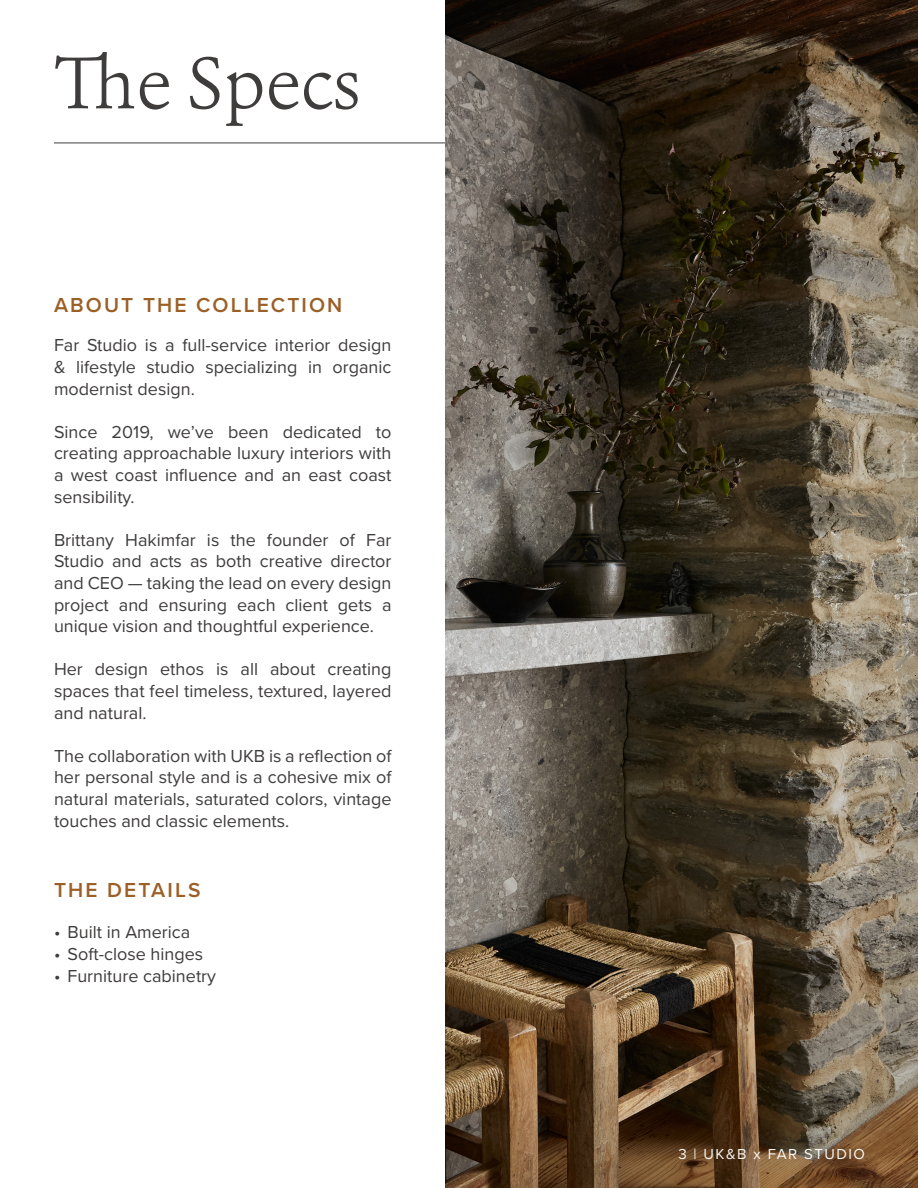
<style>
.page{position:relative;width:918px;height:1188px;background:#fff}
.page>*{position:absolute;margin:0;border:0;box-sizing:border-box;transform-origin:0 0}
.t1{font:300 72px "Erato";color:#3f3c3c}
.t2{font:600 21px "Proxima Nova";letter-spacing:.1em;color:#9c5f26}
.t3{font:18px/21.6px "Proxima Nova";color:#3f3c3c;text-align:justify}
.t4{font:15px "Proxima Nova";letter-spacing:.1em;color:#f9f9f6}
</style>
<div class="page">
<hr style="left:54px;top:143px;width:810px;height:1px;background:#3f3c3c">
<img style="left:446px;top:0;width:472px;height:1188px">
<p class="t1" style="left:54px;top:36px;width:308px">The Specs</p>
<p class="t2" style="left:54px;top:290px;width:290px">ABOUT THE COLLECTION</p>
<p class="t3" style="left:54px;top:334px;width:339px">Far Studio is a full-service interior design &amp; lifestyle studio specializing in organic modernist design.</p>
<p class="t3" style="left:54px;top:420px;width:339px">Since 2019, we’ve been dedicated to creating approachable luxury interiors with a west coast influence and an east coast sensibility.</p>
<p class="t3" style="left:54px;top:528px;width:339px">Brittany Hakimfar is the founder of Far Studio and acts as both creative director and CEO — taking the lead on every design project and ensuring each client gets a unique vision and thoughtful experience.</p>
<p class="t3" style="left:54px;top:658px;width:339px">Her design ethos is all about creating spaces that feel timeless, textured, layered and natural.</p>
<p class="t3" style="left:54px;top:744px;width:339px">The collaboration with UKB is a reflection of her personal style and is a cohesive mix of natural materials, saturated colors, vintage touches and classic elements.</p>
<p class="t2" style="left:54px;top:875px;width:148px">THE DETAILS</p>
<p class="t3" style="left:54px;top:921px;width:138px">• Built in America</p>
<p class="t3" style="left:54px;top:942px;width:151px">• Soft-close hinges</p>
<p class="t3" style="left:54px;top:964px;width:164px">• Furniture cabinetry</p>
<p class="t4" style="left:678px;top:1143px;width:188px">3 | UK&amp;B x FAR STUDIO</p>
</div>
